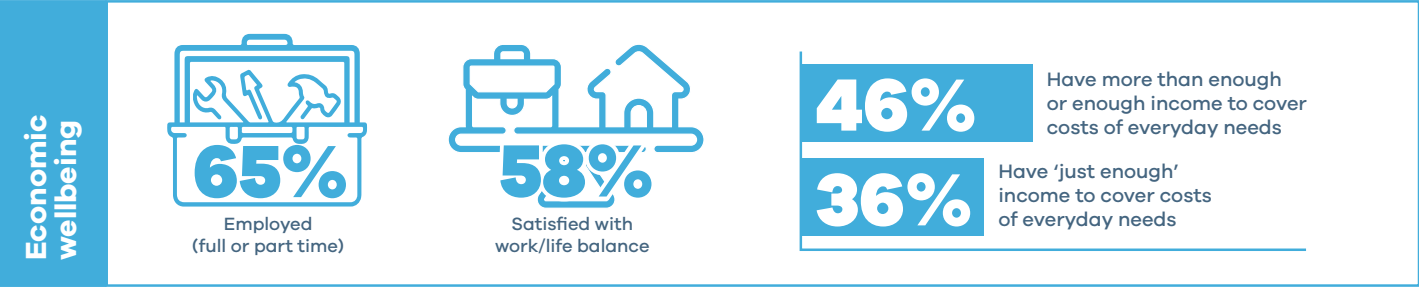
<style>
.page{position:relative;width:1419px;height:287px;background:#fff}
.page>*{position:absolute;margin:0;border:0;box-sizing:border-box;transform-origin:0 0}
.t1{font:900 76px "Galano Grotesque";color:#41addb}
.t2{font:900 76px/94.5px "Galano Grotesque";color:#fff}
.t3{font:700 30px/30px "Galano Grotesque";color:#fff}
.t4{font:500 20px/24px "Galano Grotesque";color:#446580}
.t5{font:500 18.25px/22px "Galano Grotesque";color:#446580;text-align:center}
</style>
<div class="page">
<div style="left:0;top:1px;width:105px;height:284px;background:#41addb"></div>
<div style="left:0;top:0;width:107px;height:286px;border:2px solid #41addb"></div>
<div style="left:105px;top:0;width:1314px;height:286px;border:2px solid #41addb"></div>
<svg style="left:448px;top:44px;width:256px;height:164px"></svg>
<svg style="left:492px;top:137px;width:167px;height:69px"></svg>
<svg style="left:799px;top:51px;width:507px;height:200px"></svg>
<div style="left:800px;top:157px;width:183px;height:78px;background:#41addb"></div>
<div style="left:801px;top:64px;width:231px;height:78px;background:#41addb"></div>
<svg style="left:167px;top:122px;width:200px;height:84px"></svg>
<svg style="left:174px;top:34px;width:186px;height:90px"></svg>
<svg style="left:185px;top:56px;width:165px;height:68px"></svg>
<h2 class="t3" style="left:20px;top:260px;width:147px;rotate:-90deg">Economic wellbeing</h2>
<h1 class="t1" style="left:499px;top:122px;width:157px">58%</h1>
<h1 class="t1" style="left:193px;top:122px;width:157px">65%</h1>
<p class="t5" style="left:192px;top:211px;width:153px">Employed<br>(full or part time)</p>
<p class="t5" style="left:495px;top:211px;width:156px">Satisfied with work/life balance</p>
<h1 class="t2" style="left:815px;top:55px;width:163px">46%<br>36%</h1>
<p class="t4" style="left:1046px;top:67px;width:262px">Have more than enough or enough income to cover costs of everyday needs</p>
<p class="t4" style="left:998px;top:158px;width:215px">Have ‘just enough’ income to cover costs of everyday needs</p>
</div>
